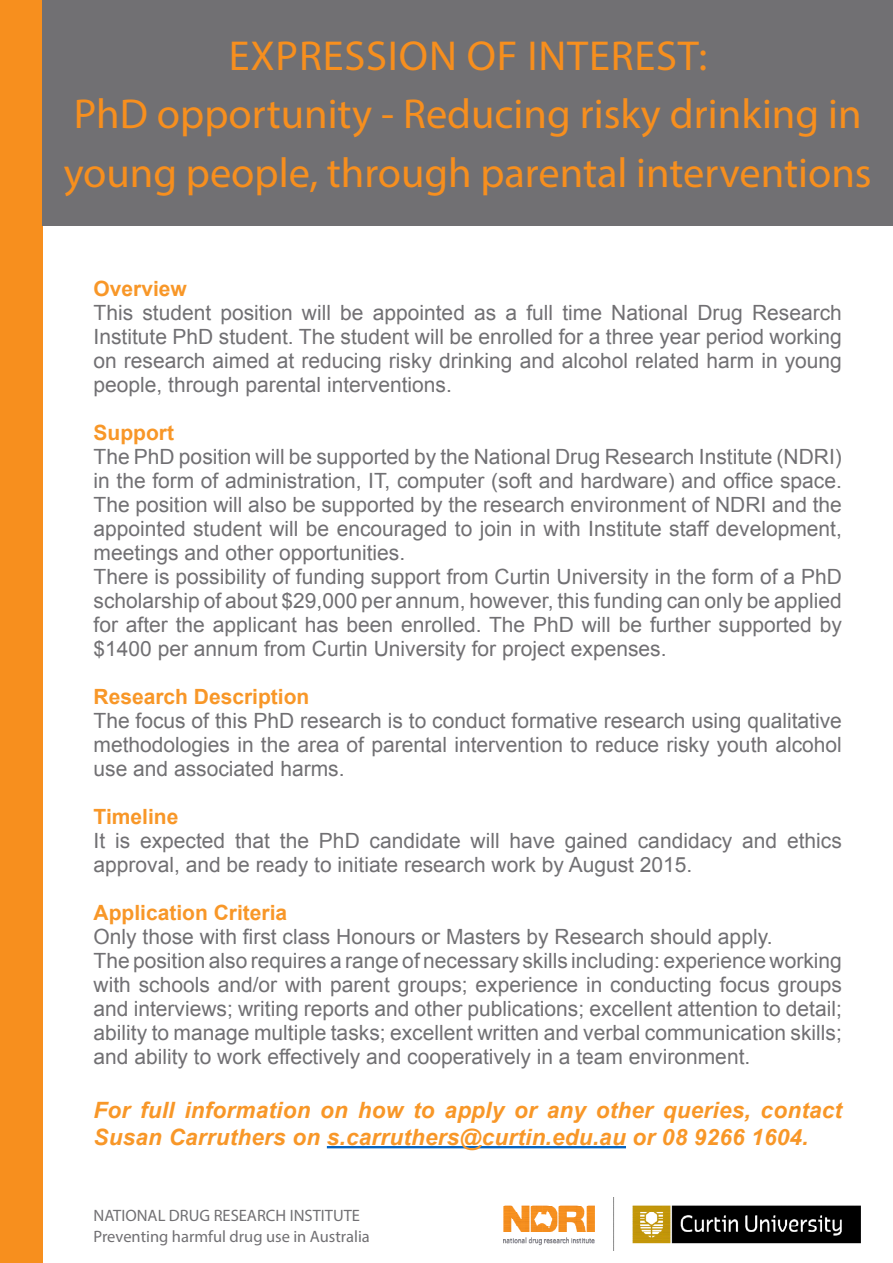
<style>
.page{position:relative;width:893px;height:1263px;background:#fff}
.page>*{position:absolute;margin:0;border:0;box-sizing:border-box;transform-origin:0 0}
.t1{font:42px/58.5px "Myriad Pro";color:#f78f1e;text-align:center}
.t2{font:italic 700 22.5px/27px "Arial";letter-spacing:.01em;color:#f89728}
.t3{font:21px/24px "Arial";color:#717073}
.t4{font:700 21px "Arial";color:#f89728}
.t5{font:16.5px/21px "Myriad Pro";color:#717073}
</style>
<div class="page">
<div style="left:0;top:0;width:43px;height:1263px;background:#f78f1e"></div>
<div style="left:43px;top:0;width:850px;height:225px;background:#717073"></div>
<hr style="left:327px;top:1146px;width:299px;height:2px;background:#0563c1">
<img style="left:503px;top:1197px;width:357px;height:54px">
<h1 class="t1" style="left:64px;top:26px;width:809px">EXPRESSION OF INTEREST:<br>PhD opportunity - Reducing risky drinking in young people, through parental interventions</h1>
<p class="t4" style="left:94px;top:275px;width:95px">Overview</p>
<p class="t3" style="left:94px;top:301px;width:750px;text-align:justify">This student position will be appointed as a full time National Drug Research Institute PhD student. The student will be enrolled for a three year period working on research aimed at reducing risky drinking and alcohol related harm in young people, through parental interventions.</p>
<p class="t4" style="left:94px;top:419px;width:82px">Support</p>
<p class="t3" style="left:94px;top:445px;width:750px">The PhD position will be supported by the National Drug Research Institute (NDRI) in the form of administration, IT, computer (soft and hardware) and office space.<br>The position will also be supported by the research environment of NDRI and the appointed student will be encouraged to join in with Institute staff development, meetings and other opportunities.<br>There is possibility of funding support from Curtin University in the form of a PhD scholarship of about $29,000 per annum, however, this funding can only be applied for after the applicant has been enrolled. The PhD will be further supported by $1400 per annum from Curtin University for project expenses.</p>
<p class="t4" style="left:94px;top:683px;width:217px">Research Description</p>
<p class="t3" style="left:94px;top:709px;width:750px;text-align:justify">The focus of this PhD research is to conduct formative research using qualitative methodologies in the area of parental intervention to reduce risky youth alcohol use and associated harms.</p>
<p class="t4" style="left:94px;top:803px;width:86px">Timeline</p>
<p class="t3" style="left:94px;top:829px;width:750px">It is expected that the PhD candidate will have gained candidacy and ethics approval, and be ready to initiate research work by August 2015.</p>
<p class="t4" style="left:94px;top:899px;width:195px">Application Criteria</p>
<p class="t3" style="left:94px;top:925px;width:750px">Only those with first class Honours or Masters by Research should apply.<br>The position also requires a range of necessary skills including: experience working with schools and/or with parent groups; experience in conducting focus groups and interviews; writing reports and other publications; excellent attention to detail; ability to manage multiple tasks; excellent written and verbal communication skills; and ability to work effectively and cooperatively in a team environment.</p>
<p class="t2" style="left:94px;top:1097px;width:750px">For full information on how to apply or any other queries, contact<br>Susan Carruthers on s.carruthers@curtin.edu.au or 08 9266 1604.</p>
<p class="t5" style="left:94px;top:1204px;width:278px">NATIONAL DRUG RESEARCH INSTITUTE<br>Preventing harmful drug use in Australia</p>
</div>
